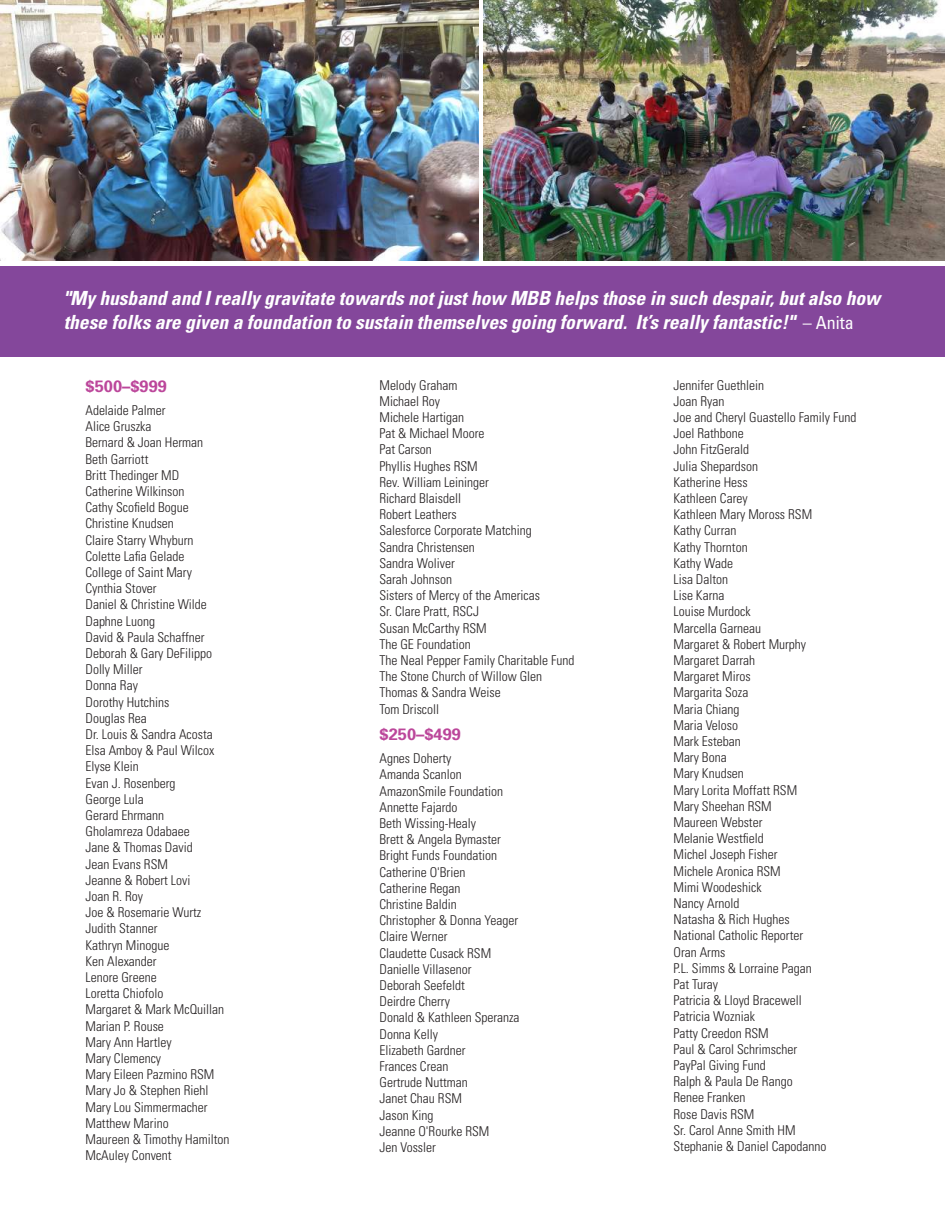
<style>
.page{position:relative;width:945px;height:1215px;background:#fff}
.page>*{position:absolute;margin:0;border:0;box-sizing:border-box;transform-origin:0 0}
.t1{font:italic 700 condensed 19.5px/23.4px "Univers";color:#fff}
.t2{font:700 16.5px "Univers";color:#bc479b}
.t3{font:300 condensed 13.5px/16.2px "Univers";color:#231f20}
.s1{font-weight:400;font-style:normal;font-size:18px}
</style>
<div class="page">
<div style="left:0;top:267px;width:945px;height:90px;background:#84479b"></div>
<img style="left:0;top:0;width:478px;height:261px">
<img style="left:484px;top:0;width:461px;height:261px">
<h1 class="t1" style="left:64px;top:287px;width:818px">"My husband and I really gravitate towards not just how MBB helps those in such despair, but also how these folks are given a foundation to sustain themselves going forward. It’s really fantastic!" <span class="s1">– Anita</span></h1>
<p class="t2" style="left:86px;top:376px;width:83px">$500–$999</p>
<p class="t3" style="left:86px;top:402px;width:146px">Adelaide Palmer<br>Alice Gruszka<br>Bernard &amp; Joan Herman<br>Beth Garriott<br>Britt Thedinger MD<br>Catherine Wilkinson<br>Cathy Scofield Bogue<br>Christine Knudsen<br>Claire Starry Whyburn<br>Colette Lafia Gelade<br>College of Saint Mary<br>Cynthia Stover<br>Daniel &amp; Christine Wilde<br>Daphne Luong<br>David &amp; Paula Schaffner<br>Deborah &amp; Gary DeFilippo<br>Dolly Miller<br>Donna Ray<br>Dorothy Hutchins<br>Douglas Rea<br>Dr. Louis &amp; Sandra Acosta<br>Elsa Amboy &amp; Paul Wilcox<br>Elyse Klein<br>Evan J. Rosenberg<br>George Lula<br>Gerard Ehrmann<br>Gholamreza Odabaee<br>Jane &amp; Thomas David<br>Jean Evans RSM<br>Jeanne &amp; Robert Lovi<br>Joan R. Roy<br>Joe &amp; Rosemarie Wurtz<br>Judith Stanner<br>Kathryn Minogue<br>Ken Alexander<br>Lenore Greene<br>Loretta Chiofolo<br>Margaret &amp; Mark McQuillan<br>Marian P. Rouse<br>Mary Ann Hartley<br>Mary Clemency<br>Mary Eileen Pazmino RSM<br>Mary Jo &amp; Stephen Riehl<br>Mary Lou Simmermacher<br>Matthew Marino<br>Maureen &amp; Timothy Hamilton<br>McAuley Convent</p>
<p class="t3" style="left:380px;top:377px;width:196px">Melody Graham<br>Michael Roy<br>Michele Hartigan<br>Pat &amp; Michael Moore<br>Pat Carson<br>Phyllis Hughes RSM<br>Rev. William Leininger<br>Richard Blaisdell<br>Robert Leathers<br>Salesforce Corporate Matching<br>Sandra Christensen<br>Sandra Woliver<br>Sarah Johnson<br>Sisters of Mercy of the Americas<br>Sr. Clare Pratt, RSCJ<br>Susan McCarthy RSM<br>The GE Foundation<br>The Neal Pepper Family Charitable Fund<br>The Stone Church of Willow Glen<br>Thomas &amp; Sandra Weise<br>Tom Driscoll</p>
<p class="t2" style="left:380px;top:724px;width:83px">$250–$499</p>
<p class="t3" style="left:380px;top:750px;width:142px">Agnes Doherty<br>Amanda Scanlon<br>AmazonSmile Foundation<br>Annette Fajardo<br>Beth Wissing-Healy<br>Brett &amp; Angela Bymaster<br>Bright Funds Foundation<br>Catherine O'Brien<br>Catherine Regan<br>Christine Baldin<br>Christopher &amp; Donna Yeager<br>Claire Werner<br>Claudette Cusack RSM<br>Danielle Villasenor<br>Deborah Seefeldt<br>Deirdre Cherry<br>Donald &amp; Kathleen Speranza<br>Donna Kelly<br>Elizabeth Gardner<br>Frances Crean<br>Gertrude Nuttman<br>Janet Chau RSM<br>Jason King<br>Jeanne O'Rourke RSM<br>Jen Vossler</p>
<p class="t3" style="left:674px;top:377px;width:184px">Jennifer Guethlein<br>Joan Ryan<br>Joe and Cheryl Guastello Family Fund<br>Joel Rathbone<br>John FitzGerald<br>Julia Shepardson<br>Katherine Hess<br>Kathleen Carey<br>Kathleen Mary Moross RSM<br>Kathy Curran<br>Kathy Thornton<br>Kathy Wade<br>Lisa Dalton<br>Lise Karna<br>Louise Murdock<br>Marcella Garneau<br>Margaret &amp; Robert Murphy<br>Margaret Darrah<br>Margaret Miros<br>Margarita Soza<br>Maria Chiang<br>Maria Veloso<br>Mark Esteban<br>Mary Bona<br>Mary Knudsen<br>Mary Lorita Moffatt RSM<br>Mary Sheehan RSM<br>Maureen Webster<br>Melanie Westfield<br>Michel Joseph Fisher<br>Michele Aronica RSM<br>Mimi Woodeshick<br>Nancy Arnold<br>Natasha &amp; Rich Hughes<br>National Catholic Reporter<br>Oran Arms<br>P.L. Simms &amp; Lorraine Pagan<br>Pat Turay<br>Patricia &amp; Lloyd Bracewell<br>Patricia Wozniak<br>Patty Creedon RSM<br>Paul &amp; Carol Schrimscher<br>PayPal Giving Fund<br>Ralph &amp; Paula De Rango<br>Renee Franken<br>Rose Davis RSM<br>Sr. Carol Anne Smith HM<br>Stephanie &amp; Daniel Capodanno</p>
</div>
